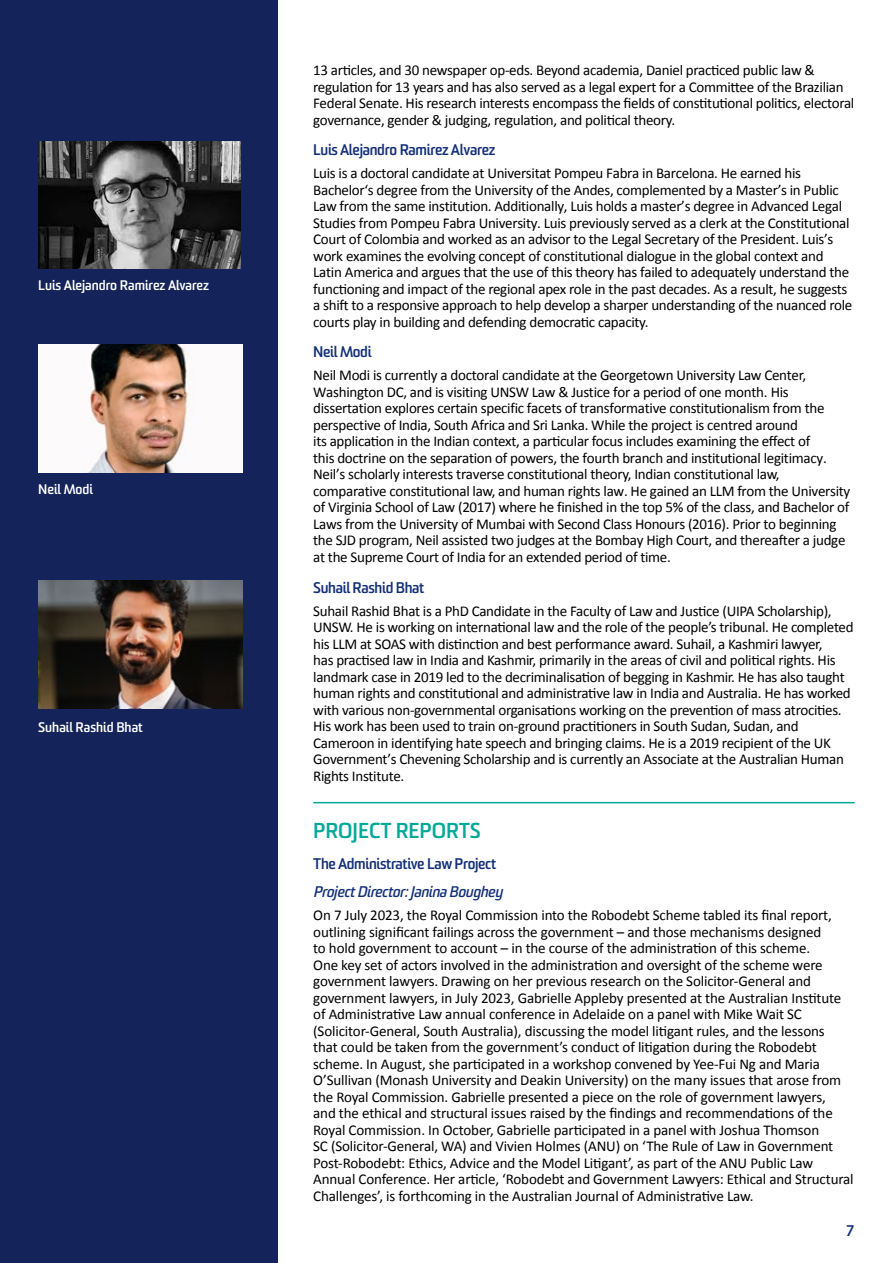
<style>
.page{position:relative;width:893px;height:1263px;background:#fff}
.page>*{position:absolute;margin:0;border:0;box-sizing:border-box;transform-origin:0 0}
.big_title{font:700 21px "Sommet";color:#00a997}
.text{font:15px/16.5px "Calibri";letter-spacing:-.02em;color:#000}
.text_bold_italic{font:italic 700 15px "Sommet";letter-spacing:-.02em;color:#122f77}
.text_bold{font:700 15px "Sommet";letter-spacing:-.02em;color:#122f77}
.t1{font:700 13.5px "Sommet";color:#fff}
.s1{font-family:"Sommet";font-weight:700;color:#122f77}
</style>
<div class="page">
<div style="left:0;top:0;width:278px;height:1263px;background:#14245a"></div>
<hr style="left:313px;top:802px;width:542px;height:1px;background:#00a997">
<img style="left:38px;top:580px;width:204px;height:128px">
<img style="left:38px;top:141px;width:203px;height:128px">
<img style="left:38px;top:345px;width:204px;height:127px">
<p class="t1" style="left:38px;top:277px;width:172px">Luis Alejandro Ramirez Alvarez</p>
<p class="t1" style="left:38px;top:481px;width:56px">Neil Modi</p>
<p class="t1" style="left:38px;top:718px;width:106px">Suhail Rashid Bhat</p>
<p class="text" style="left:313px;top:61px;width:543px">13 articles, and 30 newspaper op-eds. Beyond academia, Daniel practiced public law &amp; regulation for 13 years and has also served as a legal expert for a Committee of the Brazilian Federal Senate. His research interests encompass the fields of constitutional politics, electoral governance, gender &amp; judging, regulation, and political theory.</p>
<p class="text" style="left:313px;top:138px;width:489px;line-height:23px"><span class="s1">Luis Alejandro Ramirez Alvarez<br></span>Luis is a doctoral candidate at Universitat Pompeu Fabra in Barcelona. He earned his</p>
<p class="text" style="left:313px;top:181px;width:541px">Bachelor‘s degree from the University of the Andes, complemented by a Master’s in Public Law from the same institution. Additionally, Luis holds a master’s degree in Advanced Legal Studies from Pompeu Fabra University. Luis previously served as a clerk at the Constitutional Court of Colombia and worked as an advisor to the Legal Secretary of the President. Luis’s work examines the evolving concept of constitutional dialogue in the global context and Latin America and argues that the use of this theory has failed to adequately understand the functioning and impact of the regional apex role in the past decades. As a result, he suggests a shift to a responsive approach to help develop a sharper understanding of the nuanced role courts play in building and defending democratic capacity.</p>
<p class="text" style="left:313px;top:341px;width:494px;line-height:23px"><span class="s1">Neil Modi<br></span>Neil Modi is currently a doctoral candidate at the Georgetown University Law Center,</p>
<p class="text" style="left:313px;top:383px;width:539px">Washington DC, and is visiting UNSW Law &amp; Justice for a period of one month. His dissertation explores certain specific facets of transformative constitutionalism from the perspective of India, South Africa and Sri Lanka. While the project is centred around<br>its application in the Indian context, a particular focus includes examining the effect of<br>this doctrine on the separation of powers, the fourth branch and institutional legitimacy.<br>Neil’s scholarly interests traverse constitutional theory, Indian constitutional law, comparative constitutional law, and human rights law. He gained an LLM from the University of Virginia School of Law (2017) where he finished in the top 5% of the class, and Bachelor of Laws from the University of Mumbai with Second Class Honours (2016). Prior to beginning the SJD program, Neil assisted two judges at the Bombay High Court, and thereafter a judge at the Supreme Court of India for an extended period of time.</p>
<p class="text" style="left:313px;top:576px;width:520px;line-height:23px"><span class="s1">Suhail Rashid Bhat<br></span>Suhail Rashid Bhat is a PhD Candidate in the Faculty of Law and Justice (UIPA Scholarship),</p>
<p class="text" style="left:313px;top:618px;width:542px">UNSW. He is working on international law and the role of the people’s tribunal. He completed his LLM at SOAS with distinction and best performance award. Suhail, a Kashmiri lawyer,<br>has practised law in India and Kashmir, primarily in the areas of civil and political rights. His landmark case in 2019 led to the decriminalisation of begging in Kashmir. He has also taught human rights and constitutional and administrative law in India and Australia. He has worked with various non-governmental organisations working on the prevention of mass atrocities.<br>His work has been used to train on-ground practitioners in South Sudan, Sudan, and Cameroon in identifying hate speech and bringing claims. He is a 2019 recipient of the UK Government’s Chevening Scholarship and is currently an Associate at the Australian Human Rights Institute.</p>
<p class="big_title" style="left:313px;top:817px;width:169px">PROJECT REPORTS</p>
<p class="text_bold" style="left:313px;top:854px;width:184px">The Administrative Law Project</p>
<p class="text_bold_italic" style="left:313px;top:883px;width:191px">Project Director: Janina Boughey</p>
<p class="text" style="left:313px;top:906px;width:542px">On 7 July 2023, the Royal Commission into the Robodebt Scheme tabled its final report, outlining significant failings across the government – and those mechanisms designed<br>to hold government to account – in the course of the administration of this scheme.<br>One key set of actors involved in the administration and oversight of the scheme were government lawyers. Drawing on her previous research on the Solicitor-General and government lawyers, in July 2023, Gabrielle Appleby presented at the Australian Institute of Administrative Law annual conference in Adelaide on a panel with Mike Wait SC (Solicitor-General, South Australia), discussing the model litigant rules, and the lessons<br>that could be taken from the government’s conduct of litigation during the Robodebt scheme. In August, she participated in a workshop convened by Yee-Fui Ng and Maria O’Sullivan (Monash University and Deakin University) on the many issues that arose from the Royal Commission. Gabrielle presented a piece on the role of government lawyers,<br>and the ethical and structural issues raised by the findings and recommendations of the Royal Commission. In October, Gabrielle participated in a panel with Joshua Thomson<br>SC (Solicitor-General, WA) and Vivien Holmes (ANU) on ‘The Rule of Law in Government Post-Robodebt: Ethics, Advice and the Model Litigant’, as part of the ANU Public Law Annual Conference. Her article, ‘Robodebt and Government Lawyers: Ethical and Structural Challenges’, is forthcoming in the Australian Journal of Administrative Law.</p>
<p class="text_bold" style="left:846px;top:1221px;width:9px">7</p>
</div>
